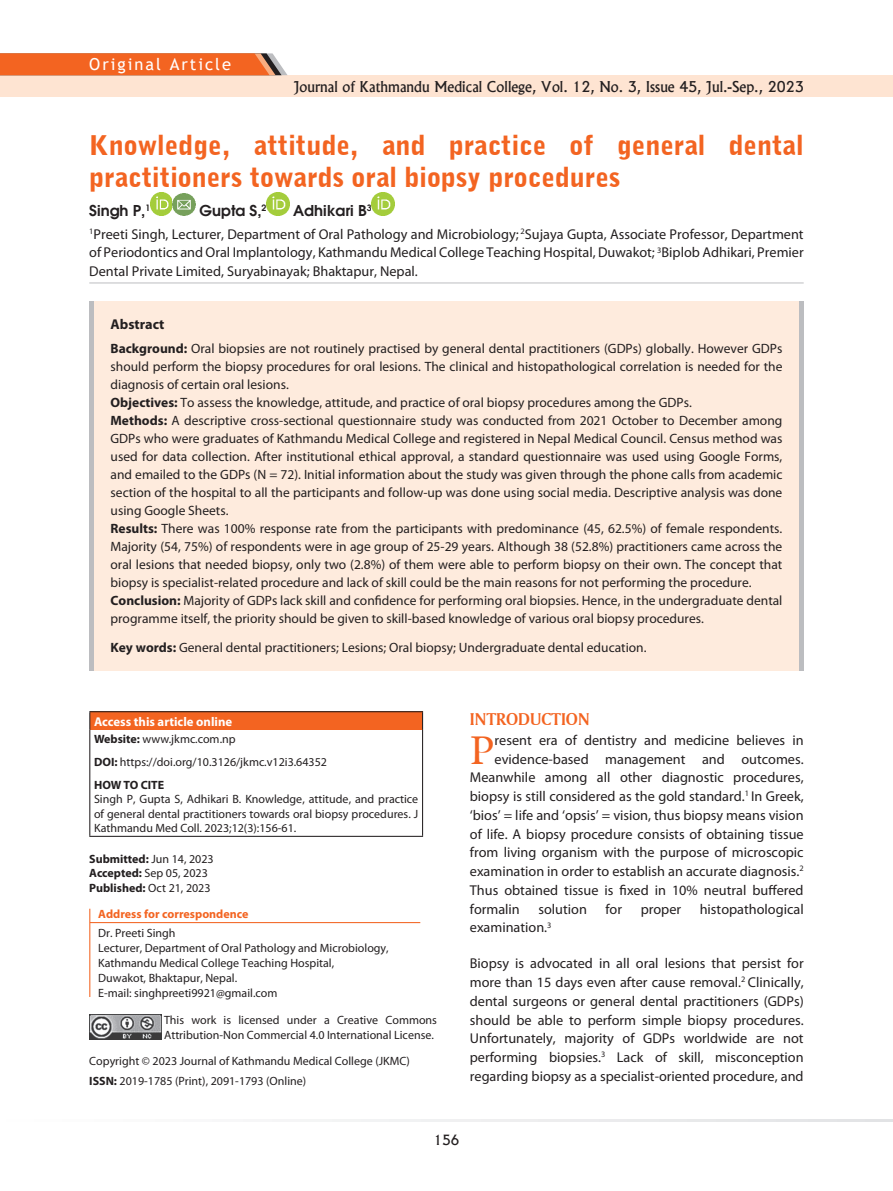
<style>
.page{position:relative;width:893px;height:1191px;background:#fff}
.page>*{position:absolute;margin:0;border:0;box-sizing:border-box;transform-origin:0 0}
.t1{font:45.15px "American Garamond BT";color:#f36421}
.t2{font:900 27px/32.4px "Bell Gothic BT";color:#f36421}
.t3{font:18px "Amerigo BT Bold A";color:#f36421}
.t4{font:16.5px "Trebuchet MS";letter-spacing:.12em;color:#fff}
.t5{font:600 15px "Avant Garde";color:#231f20}
.t6{font:14.25px/18.8px "Myriad Pro";color:#231f20;text-align:justify}
.t7{font:14.25px "Alaska";color:#231f20}
.t8{font:700 14.25px "Myriad Pro";color:#231f20}
.t9{font:13.5px/18px "Myriad Pro";color:#231f20}
.t10{font:13.5px "Alaska";color:#231f20}
.t11{font:700 12.75px "Myriad Pro";color:#fff}
.t12{font:12px/15px "Myriad Pro";color:#231f20}
.t13{font:700 12px "Myriad Pro";color:#f36421}
.s1{font-weight:700}
</style>
<div class="page">
<div style="left:0;top:75px;width:892px;height:22px;background:#fee4d2"></div>
<svg style="left:0;top:53px;width:287px;height:22px;background:#ed6a2d"></svg>
<svg style="left:300px;top:1119px;width:593px;height:2px"></svg>
<div style="left:89px;top:302px;width:715px;height:369px;background:#feebdd"></div>
<div style="left:89px;top:302px;width:5px;height:369px;background:#bcbdc0"></div>
<div style="left:799px;top:302px;width:5px;height:369px;background:#bcbdc0"></div>
<hr style="left:89px;top:908px;width:1px;height:89px;background:#f36421">
<hr style="left:90px;top:922px;width:330px;height:1px;background:#f36421">
<hr style="left:89px;top:282px;width:715px;height:1px;background:#bcbdc0">
<img style="left:150px;top:192px;width:45px;height:24px">
<img style="left:266px;top:192px;width:23px;height:24px">
<img style="left:372px;top:192px;width:22px;height:24px">
<div style="left:90px;top:711px;width:333px;height:19px;background:#f36421"></div>
<hr style="left:89px;top:711px;width:334px;height:1px;background:#231f20">
<svg style="left:89px;top:712px;width:1px;height:18px"></svg>
<svg style="left:422px;top:712px;width:1px;height:18px"></svg>
<hr style="left:89px;top:730px;width:1px;height:106px;background:#231f20">
<hr style="left:422px;top:730px;width:1px;height:106px;background:#231f20">
<hr style="left:89px;top:836px;width:334px;height:1px;background:#231f20">
<img style="left:89px;top:1014px;width:72px;height:25px">
<p class="t4" style="left:89px;top:54px;width:143px">Original Article</p>
<p class="t7" style="left:294px;top:77px;width:511px">Journal of Kathmandu Medical College, Vol. 12, No. 3, Issue 45, Jul.-Sep., 2023</p>
<h2 class="t2" style="left:89px;top:128px;width:716px">Knowledge, attitude, and practice of general dental practitioners towards oral biopsy procedures</h2>
<p class="t5" style="left:89px;top:200px;width:63px">Singh P,<sup>1</sup></p>
<p class="t5" style="left:199px;top:200px;width:68px">Gupta S,<sup>2</sup></p>
<p class="t5" style="left:293px;top:200px;width:80px">Adhikari B<sup>3</sup></p>
<p class="t6" style="left:89px;top:224px;width:716px"><sup>1</sup>Preeti Singh, Lecturer, Department of Oral Pathology and Microbiology; <sup>2</sup>Sujaya Gupta, Associate Professor, Department of Periodontics and Oral Implantology, Kathmandu Medical College Teaching Hospital, Duwakot; <sup>3</sup>Biplob Adhikari, Premier Dental Private Limited, Suryabinayak; Bhaktapur, Nepal.</p>
<p class="t8" style="left:111px;top:315px;width:55px">Abstract</p>
<p class="t9" style="left:111px;top:340px;width:673px"><span class="s1">Background:</span> Oral biopsies are not routinely practised by general dental practitioners (GDPs) globally. However GDPs should perform the biopsy procedures for oral lesions. The clinical and histopathological correlation is needed for the diagnosis of certain oral lesions.<br><span class="s1">Objectives:</span> To assess the knowledge, attitude, and practice of oral biopsy procedures among the GDPs.<br><span class="s1">Methods:</span> A descriptive cross-sectional questionnaire study was conducted from 2021 October to December among GDPs who were graduates of Kathmandu Medical College and registered in Nepal Medical Council. Census method was used for data collection. After institutional ethical approval, a standard questionnaire was used using Google Forms, and emailed to the GDPs (N = 72). Initial information about the study was given through the phone calls from academic section of the hospital to all the participants and follow-up was done using social media. Descriptive analysis was done using Google Sheets.<br><span class="s1">Results:</span> There was 100% response rate from the participants with predominance (45, 62.5%) of female respondents.<br>Majority (54, 75%) of respondents were in age group of 25-29 years. Although 38 (52.8%) practitioners came across the oral lesions that needed biopsy, only two (2.8%) of them were able to perform biopsy on their own. The concept that biopsy is specialist-related procedure and lack of skill could be the main reasons for not performing the procedure.<br><span class="s1">Conclusion:</span> Majority of GDPs lack skill and confidence for performing oral biopsies. Hence, in the undergraduate dental programme itself, the priority should be given to skill-based knowledge of various oral biopsy procedures.</p>
<p class="t9" style="left:111px;top:638px;width:537px"><span class="s1">Key words:</span> General dental practitioners; Lesions; Oral biopsy; Undergraduate dental education.</p>
<p class="t11" style="left:94px;top:713px;width:140px">Access this article online</p>
<p class="t12" style="left:94px;top:727px;width:235px;line-height:23px"><span class="s1">Website:</span> www.jkmc.com.np<br><span class="s1">DOI:</span> https://doi.org/10.3126/jkmc.v12i3.64352<br><span class="s1">HOW TO CITE</span></p>
<p class="t12" style="left:94px;top:792px;width:326px;line-height:14.4px;text-align:justify">Singh P, Gupta S, Adhikari B. Knowledge, attitude, and practice of general dental practitioners towards oral biopsy procedures. J Kathmandu Med Coll. 2023;12(3):156-61.</p>
<p class="t12" style="left:89px;top:851px;width:126px;line-height:14.4px"><span class="s1">Submitted:</span> Jun 14, 2023<br><span class="s1">Accepted:</span> Sep 05, 2023<br><span class="s1">Published:</span> Oct 21, 2023</p>
<p class="t13" style="left:98px;top:906px;width:152px">Address for correspondence</p>
<p class="t12" style="left:98px;top:925px;width:292px">Dr. Preeti Singh<br>Lecturer, Department of Oral Pathology and Microbiology, Kathmandu Medical College Teaching Hospital,<br>Duwakot, Bhaktapur, Nepal.<br>E-mail: singhpreeti9921@gmail.com</p>
<p class="t12" style="left:164px;top:1012px;width:274px">This work is licensed under a Creative Commons<br>Attribution-Non Commercial 4.0 International License.</p>
<p class="t12" style="left:89px;top:1051px;width:322px;line-height:19.2px">Copyright © 2023 Journal of Kathmandu Medical College (JKMC)<br><span class="s1">ISSN:</span> 2019-1785 (Print), 2091-1793 (Online)</p>
<h3 class="t3" style="left:470px;top:708px;width:121px">INTRODUCTION</h3>
<h1 class="t1" style="left:470px;top:723px;width:26px">P</h1>
<p class="t6" style="left:495px;top:730px;width:311px">resent era of dentistry and medicine believes in</p>
<p class="t6" style="left:495px;top:749px;width:311px">evidence-based management and outcomes.</p>
<p class="t6" style="left:470px;top:768px;width:335px">Meanwhile among all other diagnostic procedures,</p>
<p class="t6" style="left:470px;top:787px;width:335px">biopsy is still considered as the gold standard.<sup>1</sup> In Greek,</p>
<p class="t6" style="left:470px;top:805px;width:335px">‘bios’ = life and ‘opsis’ = vision, thus biopsy means vision</p>
<p class="t6" style="left:470px;top:824px;width:335px">of life. A biopsy procedure consists of obtaining tissue</p>
<p class="t6" style="left:470px;top:843px;width:335px">from living organism with the purpose of microscopic</p>
<p class="t6" style="left:470px;top:862px;width:335px">examination in order to establish an accurate diagnosis.<sup>2</sup></p>
<p class="t6" style="left:470px;top:880px;width:335px">Thus obtained tissue is fixed in 10% neutral buffered</p>
<p class="t6" style="left:470px;top:899px;width:52px">formalin</p>
<p class="t6" style="left:538px;top:899px;width:50px">solution</p>
<p class="t6" style="left:605px;top:899px;width:18px">for</p>
<p class="t6" style="left:641px;top:899px;width:42px">proper</p>
<p class="t6" style="left:700px;top:899px;width:105px">histopathological</p>
<p class="t6" style="left:470px;top:918px;width:83px">examination.<sup>3</sup></p>
<p class="t6" style="left:470px;top:954px;width:335px">Biopsy is advocated in all oral lesions that persist for more than 15 days even after cause removal.<sup>2</sup> Clinically, dental surgeons or general dental practitioners (GDPs) should be able to perform simple biopsy procedures.<br>Unfortunately, majority of GDPs worldwide are not performing biopsies.<sup>3</sup> Lack of skill, misconception regarding biopsy as a specialist-oriented procedure, and</p>
<p class="t10" style="left:434px;top:1131px;width:27px">156</p>
</div>
